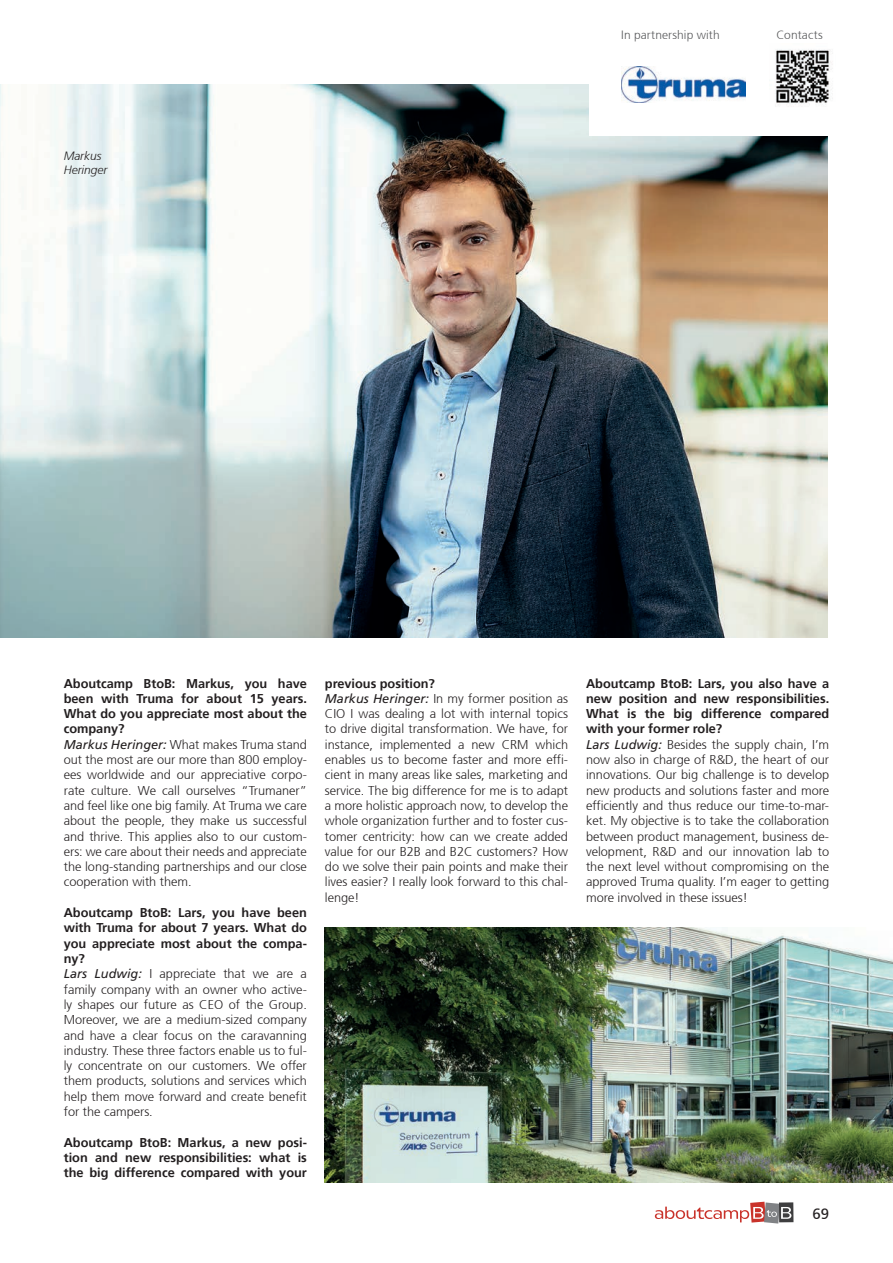
<style>
.page{position:relative;width:893px;height:1263px;background:#fff}
.page>*{position:absolute;margin:0;border:0;box-sizing:border-box;transform-origin:0 0}
.t1{font:15px "Frutiger 55 Roman";color:#231f20}
.t2{font:300 12.75px/15.3px "Frutiger 45";color:#231f20;text-align:justify}
.t3{font:700 12.75px/15.3px "Frutiger 65";color:#231f20;text-align:justify}
.t4{font:300 12px "Frutiger 45";letter-spacing:.01em;color:#57585a}
.t5{font:italic 300 12px/14.4px "Frutiger 46";letter-spacing:-.005em;color:#231f20}
.s1{font-family:"Frutiger";font-weight:400;font-style:italic}
</style>
<div class="page">
<svg style="left:791px;top:1202px;width:2px;height:20px"></svg>
<svg style="left:655px;top:1202px;width:136px;height:21px"></svg>
<img style="left:1px;top:85px;width:827px;height:553px">
<div style="left:589px;top:0;width:304px;height:135px;background:#fff"></div>
<img style="left:0;top:85px;width:1px;height:553px">
<img style="left:775px;top:49px;width:58px;height:58px">
<img style="left:621px;top:66px;width:124px;height:36px">
<img style="left:325px;top:927px;width:568px;height:255px">
<p class="t5" style="left:64px;top:149px;width:45px">Markus<br>Heringer</p>
<p class="t4" style="left:621px;top:28px;width:100px">In partnership with</p>
<p class="t4" style="left:777px;top:28px;width:48px">Contacts</p>
<p class="t3" style="left:64px;top:675px;width:245px">Aboutcamp BtoB: Markus, you have been with Truma for about 15 years.<br>What do you appreciate most about the company?</p>
<p class="t2" style="left:64px;top:737px;width:245px"><span class="s1">Markus Heringer:</span> What makes Truma stand out the most are our more than 800 employ&shy;ees worldwide and our appreciative corpo&shy;rate culture. We call ourselves “Trumaner” and feel like one big family. At Truma we care about the people, they make us successful and thrive. This applies also to our custom&shy;ers: we care about their needs and appreciate the long-standing partnerships and our close cooperation with them.</p>
<p class="t3" style="left:64px;top:905px;width:245px">Aboutcamp BtoB: Lars, you have been with Truma for about 7 years. What do you appreciate most about the compa&shy;ny?</p>
<p class="t2" style="left:64px;top:966px;width:245px"><span class="s1">Lars Ludwig:</span> I appreciate that we are a family company with an owner who active&shy;ly shapes our future as CEO of the Group.<br>Moreover, we are a medium-sized company and have a clear focus on the caravanning industry. These three factors enable us to ful&shy;ly concentrate on our customers. We offer them products, solutions and services which help them move forward and create benefit for the campers.</p>
<p class="t3" style="left:64px;top:1134px;width:245px">Aboutcamp BtoB: Markus, a new posi&shy;tion and new responsibilities: what is the big difference compared with your</p>
<p class="t3" style="left:325px;top:675px;width:112px">previous position?</p>
<p class="t2" style="left:325px;top:691px;width:245px"><span class="s1">Markus Heringer:</span> In my former position as CIO I was dealing a lot with internal topics to drive digital transformation. We have, for instance, implemented a new CRM which enables us to become faster and more effi&shy;cient in many areas like sales, marketing and service. The big difference for me is to adapt a more holistic approach now, to develop the whole organization further and to foster cus&shy;tomer centricity: how can we create added value for our B2B and B2C customers? How do we solve their pain points and make their lives easier? I really look forward to this chal&shy;lenge!</p>
<p class="t3" style="left:586px;top:675px;width:245px">Aboutcamp BtoB: Lars, you also have a new position and new responsibilities.<br>What is the big difference compared with your former role?</p>
<p class="t2" style="left:586px;top:737px;width:245px"><span class="s1">Lars Ludwig:</span> Besides the supply chain, I’m now also in charge of R&amp;D, the heart of our innovations. Our big challenge is to develop new products and solutions faster and more efficiently and thus reduce our time-to-mar&shy;ket. My objective is to take the collaboration between product management, business de&shy;velopment, R&amp;D and our innovation lab to the next level without compromising on the approved Truma quality. I’m eager to getting more involved in these issues!</p>
<p class="t1" style="left:812px;top:1205px;width:18px">69</p>
</div>
